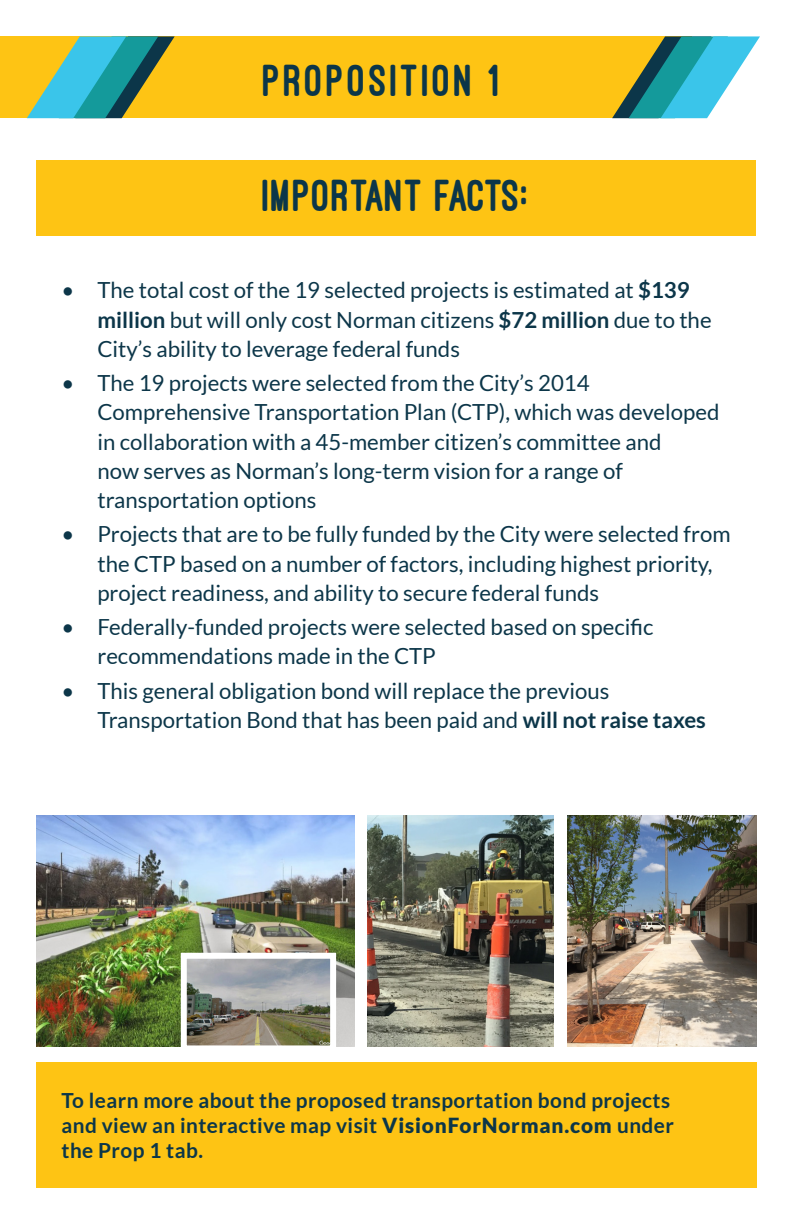
<style>
.page{position:relative;width:792px;height:1224px;background:#fff}
.page>*{position:absolute;margin:0;border:0;box-sizing:border-box;transform-origin:0 0}
.t1{font:800 46.4px "Ostrich Sans";letter-spacing:.02em;color:#0c3649}
.t2{font:800 46.4px "Ostrich Sans";letter-spacing:.06em;color:#0c3649}
.t3{font:22.2px/29.2px "Lato";color:#0c3649}
.t4{font:700 20.8px/25px "Lato";letter-spacing:.02em;color:#0c3649}
.s1{font-weight:700}
.s2{font-weight:900}
</style>
<div class="page">
<div style="left:36px;top:160px;width:720px;height:76px;background:#fec414"></div>
<div style="left:36px;top:1062px;width:720px;height:126px;background:#fec414"></div>
<img style="left:37px;top:816px;width:317px;height:231px">
<img style="left:188px;top:960px;width:141px;height:84px">
<div style="left:181px;top:953px;width:155px;height:98px;border:6px solid #fff"></div>
<img style="left:368px;top:816px;width:186px;height:231px">
<img style="left:567px;top:816px;width:189px;height:231px">
<div style="left:0;top:36px;width:692px;height:82px;background:#fec414"></div>
<svg style="left:27px;top:36px;width:148px;height:82px"></svg>
<svg style="left:612px;top:36px;width:148px;height:82px"></svg>
<p class="t2" style="left:263px;top:55px;width:238px">PROPOSITION 1</p>
<p class="t1" style="left:263px;top:171px;width:268px">IMPORTANT FACTS:</p>
<p class="t3" style="left:97px;top:276px;width:616px;text-indent:-36px">• The total cost of the 19 selected projects is estimated at <span class="s1">$139 million</span> but will only cost Norman citizens <span class="s1">$72 million</span> due to the<br>City’s ability to leverage federal funds</p>
<p class="t3" style="left:97px;top:368px;width:624px;text-indent:-36px">• The 19 projects were selected from the City’s 2014<br>Comprehensive Transportation Plan (CTP), which was developed in collaboration with a 45-member citizen’s committee and<br>now serves as Norman’s long-term vision for a range of transportation options</p>
<p class="t3" style="left:97px;top:520px;width:635px;text-indent:-36px">• Projects that are to be fully funded by the City were selected from the CTP based on a number of factors, including highest priority, project readiness, and ability to secure federal funds</p>
<p class="t3" style="left:97px;top:612px;width:558px;text-indent:-36px">• Federally-funded projects were selected based on specific recommendations made in the CTP</p>
<p class="t3" style="left:97px;top:676px;width:610px;text-indent:-36px">• This general obligation bond will replace the previous<br>Transportation Bond that has been paid and <span class="s1">will not raise taxes</span></p>
<p class="t4" style="left:62px;top:1088px;width:614px">To learn more about the proposed transportation bond projects and view an interactive map visit <span class="s2">VisionForNorman.com</span> under the Prop 1 tab.</p>
</div>
